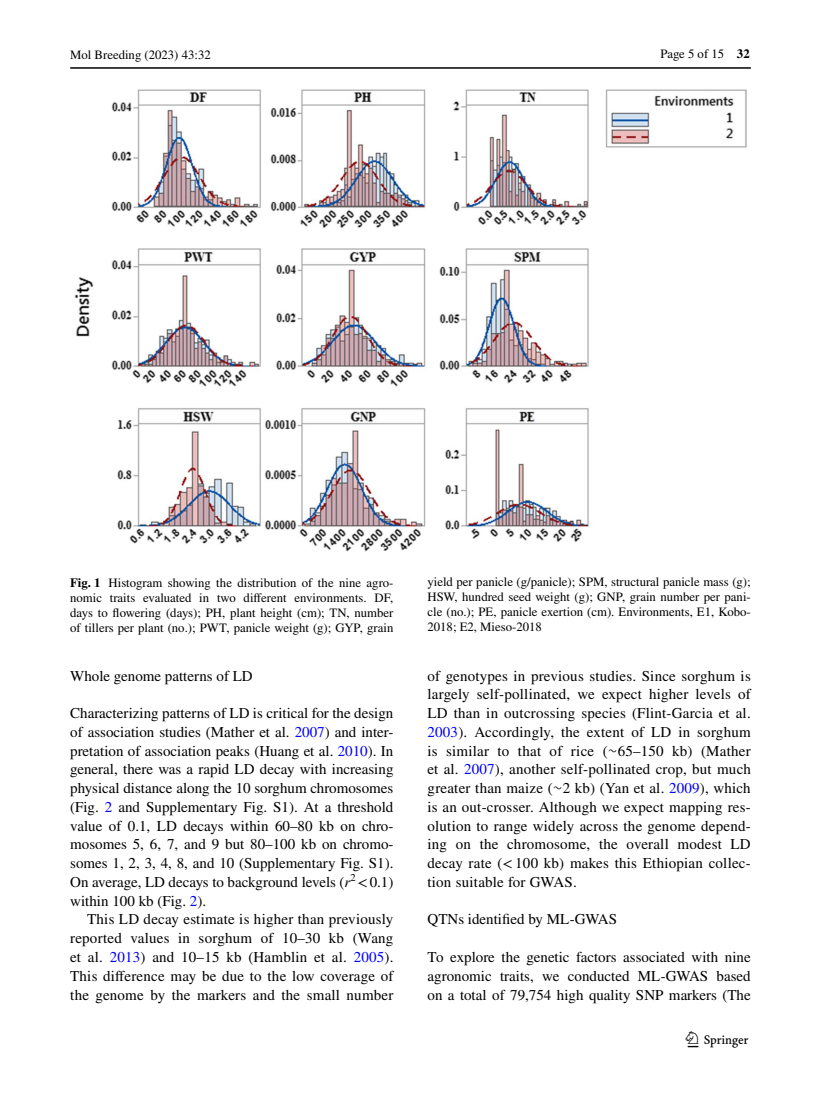
<style>
.page{position:relative;width:821px;height:1106px;background:#fff}
.page>*{position:absolute;margin:0;border:0;box-sizing:border-box;transform-origin:0 0}
.t1{font:22.5px "Springnew Regular 3";color:#000}
.t2{font:15px/18.8px "STIX";color:#000;text-align:justify}
.t3{font:12.75px/15px "STIX";color:#000;text-align:justify}
.s1{font-weight:700}
.s2{color:#00f}
.s3{font-style:italic}
.s4{font-family:"Code 2000"}
</style>
<div class="page">
<hr style="left:70px;top:67px;width:680px;height:2px;background:#000">
<img style="left:74px;top:89px;width:672px;height:462px">
<p class="t3" style="left:70px;top:48px;width:142px">Mol Breeding (2023) 43:32</p>
<p class="t3" style="left:660px;top:47px;width:91px">Page 5 of 15 <span class="s1">32</span></p>
<p class="t3" style="left:70px;top:575px;width:325px"><span class="s1">Fig. 1</span> Histogram showing the distribution of the nine agro&shy;nomic traits evaluated in two different environments. DF, days to flowering (days); PH, plant height (cm); TN, number of tillers per plant (no.); PWT, panicle weight (g); GYP, grain</p>
<p class="t3" style="left:427px;top:575px;width:325px">yield per panicle (g/panicle); SPM, structural panicle mass (g); HSW, hundred seed weight (g); GNP, grain number per pani&shy;cle (no.); PE, panicle exertion (cm). Environments, E1, Kobo-2018; E2, Mieso-2018</p>
<p class="t2" style="left:70px;top:667px;width:184px">Whole genome patterns of LD</p>
<p class="t2" style="left:70px;top:704px;width:325px">Characterizing patterns of LD is critical for the design of association studies (Mather et al. <span class="s2">2007</span>) and inter&shy;pretation of association peaks (Huang et al. <span class="s2">2010</span>). In general, there was a rapid LD decay with increasing physical distance along the 10 sorghum chromosomes (Fig. <span class="s2">2</span> and Supplementary Fig. S1). At a threshold value of 0.1, LD decays within 60–80 kb on chro&shy;mosomes 5, 6, 7, and 9 but 80–100 kb on chromo&shy;somes 1, 2, 3, 4, 8, and 10 (Supplementary Fig. S1).<br>On average, LD decays to background levels (<span class="s3">r</span><sup>2</sup> &lt;0.1) within 100 kb (Fig. <span class="s2">2</span>).</p>
<p class="t2" style="left:70px;top:911px;width:325px;text-indent:17px">This LD decay estimate is higher than previously reported values in sorghum of 10–30 kb (Wang et al. <span class="s2">2013</span>) and 10–15 kb (Hamblin et al. <span class="s2">2005</span>).<br>This difference may be due to the low coverage of the genome by the markers and the small number</p>
<p class="t2" style="left:427px;top:667px;width:325px">of genotypes in previous studies. Since sorghum is largely self-pollinated, we expect higher levels of LD than in outcrossing species (Flint-Garcia et al.<br><span class="s2">2003</span>). Accordingly, the extent of LD in sorghum is similar to that of rice (<span class="s4">∼</span>65–150 kb) (Mather et al. <span class="s2">2007</span>), another self-pollinated crop, but much greater than maize (<span class="s4">∼</span>2 kb) (Yan et al. <span class="s2">2009</span>), which is an out-crosser. Although we expect mapping res&shy;olution to range widely across the genome depend&shy;ing on the chromosome, the overall modest LD decay rate (&lt;100 kb) makes this Ethiopian collec&shy;tion suitable for GWAS.</p>
<p class="t2" style="left:427px;top:911px;width:191px">QTNs identified by ML‑GWAS</p>
<p class="t2" style="left:427px;top:948px;width:325px">To explore the genetic factors associated with nine agronomic traits, we conducted ML-GWAS based on a total of 79,754 high quality SNP markers (The</p>
<h1 class="t1" style="left:687px;top:1031px;width:62px">1 3</h1>
</div>
